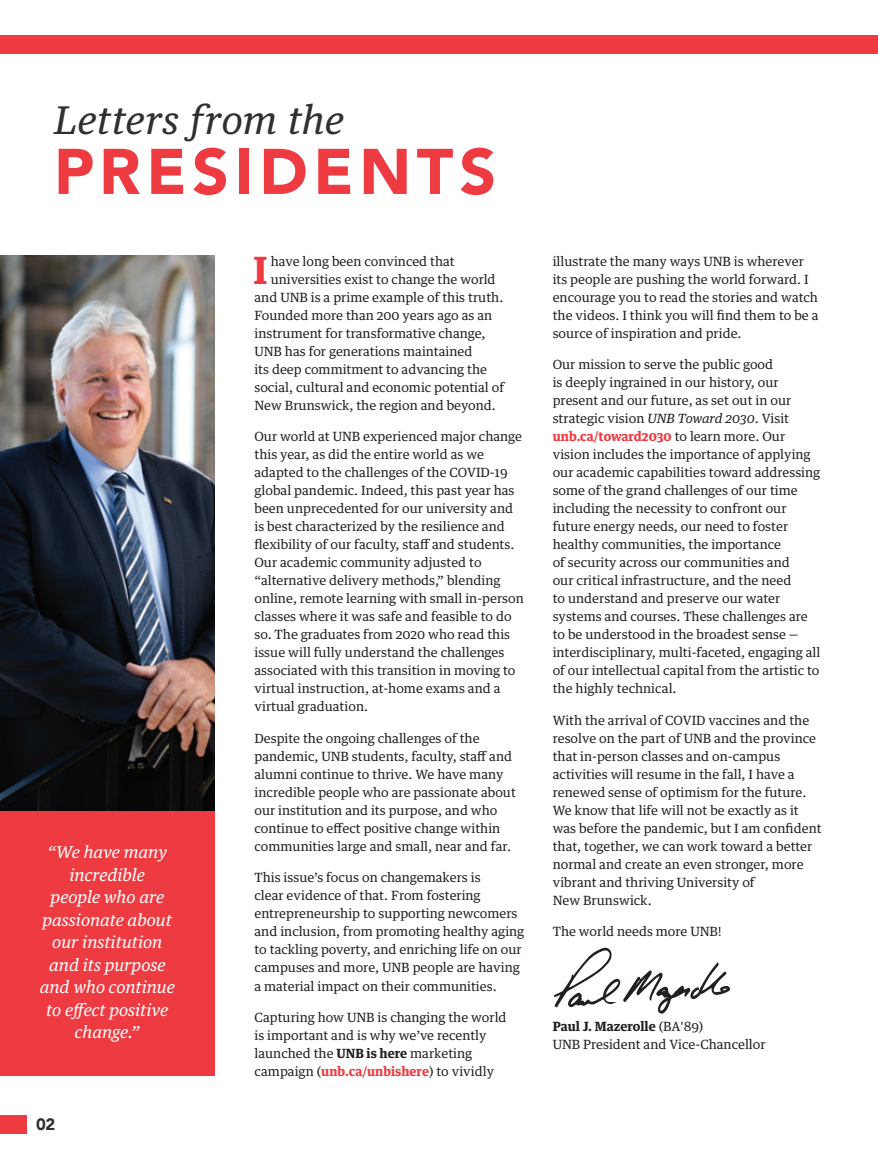
<style>
.page{position:relative;width:878px;height:1161px;background:#fff}
.page>*{position:absolute;margin:0;border:0;box-sizing:border-box;transform-origin:0 0}
.Content_Text{font:900 63.75px "Avenir";letter-spacing:.09em;color:#ee3a41}
.Content_Text-2{font:italic 38.25px "Guardian Text Egyp";letter-spacing:.015em;color:#2f3030}
.Content_Text-3{font:700 37.65px "Guardian Text Egyp";color:#ee3a41}
.Block_Quote{font:italic 16.5px/22.5px "Guardian Text Egyp";color:#fff;text-align:center}
.t1{font:900 16.5px "Avenir";color:#2f3030}
.Content_Text-4{font:12.75px/18px "Guardian Text Egyp";color:#231f20}
.s1{font-weight:700}
.s2{font-weight:700;color:#ee3a41}
.s3{font-style:italic}
</style>
<div class="page">
<svg style="left:553px;top:947px;width:177px;height:67px"></svg>
<div style="left:0;top:256px;width:214px;height:819px;background:#ee3a41"></div>
<img style="left:0;top:256px;width:214px;height:555px">
<div style="left:0;top:1115px;width:27px;height:19px;background:#ee3a41"></div>
<div style="left:0;top:35px;width:878px;height:19px;background:#ee3a41"></div>
<p class="Content_Text-2" style="left:54px;top:88px;width:291px">Letters from the</p>
<p class="Content_Text" style="left:54px;top:117px;width:443px">PRESIDENTS</p>
<p class="Block_Quote" style="left:40px;top:839px;width:136px">“We have many incredible<br>people who are passionate about our institution and its purpose and who continue to effect positive change.”</p>
<p class="t1" style="left:36px;top:1111px;width:21px">02</p>
<p class="Content_Text-3" style="left:254px;top:239px;width:16px">I</p>
<p class="Content_Text-4" style="left:271px;top:251px;width:185px">have long been convinced that</p>
<p class="Content_Text-4" style="left:271px;top:269px;width:226px">universities exist to change the world</p>
<p class="Content_Text-4" style="left:254px;top:287px;width:250px">and UNB is a prime example of this truth.</p>
<p class="Content_Text-4" style="left:254px;top:305px;width:239px">Founded more than 200 years ago as an</p>
<p class="Content_Text-4" style="left:254px;top:323px;width:233px">instrument for transformative change,</p>
<p class="Content_Text-4" style="left:254px;top:341px;width:219px">UNB has for generations maintained</p>
<p class="Content_Text-4" style="left:254px;top:359px;width:234px">its deep commitment to advancing the</p>
<p class="Content_Text-4" style="left:254px;top:377px;width:251px">social, cultural and economic potential of</p>
<p class="Content_Text-4" style="left:254px;top:395px;width:243px">New Brunswick, the region and beyond.</p>
<p class="Content_Text-4" style="left:254px;top:427px;width:271px">Our world at UNB experienced major change this year, as did the entire world as we adapted to the challenges of the COVID-19 global pandemic. Indeed, this past year has been unprecedented for our university and is best characterized by the resilience and flexibility of our faculty, staff and students.<br>Our academic community adjusted to “alternative delivery methods,” blending online, remote learning with small in-person classes where it was safe and feasible to do so. The graduates from 2020 who read this issue will fully understand the challenges associated with this transition in moving to virtual instruction, at-home exams and a virtual graduation.</p>
<p class="Content_Text-4" style="left:254px;top:728px;width:263px">Despite the ongoing challenges of the pandemic, UNB students, faculty, staff and alumni continue to thrive. We have many incredible people who are passionate about our institution and its purpose, and who continue to effect positive change within communities large and small, near and far.</p>
<p class="Content_Text-4" style="left:254px;top:868px;width:271px">This issue’s focus on changemakers is<br>clear evidence of that. From fostering entrepreneurship to supporting newcomers and inclusion, from promoting healthy aging to tackling poverty, and enriching life on our campuses and more, UNB people are having a material impact on their communities.</p>
<p class="Content_Text-4" style="left:254px;top:1007px;width:253px">Capturing how UNB is changing the world is important and is why we’ve recently launched the <span class="s1">UNB is here</span> marketing campaign (<span class="s2">unb.ca/unbishere</span>) to vividly</p>
<p class="Content_Text-4" style="left:552px;top:251px;width:267px">illustrate the many ways UNB is wherever its people are pushing the world forward. I encourage you to read the stories and watch the videos. I think you will find them to be a source of inspiration and pride.</p>
<p class="Content_Text-4" style="left:552px;top:355px;width:269px">Our mission to serve the public good<br>is deeply ingrained in our history, our present and our future, as set out in our strategic vision <span class="s3">UNB Toward 2030</span>. Visit <span class="s2">unb.ca/toward2030</span> to learn more. Our vision includes the importance of applying our academic capabilities toward addressing some of the grand challenges of our time including the necessity to confront our future energy needs, our need to foster healthy communities, the importance<br>of security across our communities and<br>our critical infrastructure, and the need<br>to understand and preserve our water systems and courses. These challenges are to be understood in the broadest sense — interdisciplinary, multi-faceted, engaging all of our intellectual capital from the artistic to the highly technical.</p>
<p class="Content_Text-4" style="left:552px;top:710px;width:270px">With the arrival of COVID vaccines and the resolve on the part of UNB and the province that in-person classes and on-campus activities will resume in the fall, I have a renewed sense of optimism for the future.<br>We know that life will not be exactly as it was before the pandemic, but I am confident that, together, we can work toward a better normal and create an even stronger, more vibrant and thriving University of<br>New Brunswick.</p>
<p class="Content_Text-4" style="left:552px;top:922px;width:170px">The world needs more UNB!</p>
<p class="Content_Text-4" style="left:552px;top:1016px;width:214px"><span class="s1">Paul J. Mazerolle</span> (BA'89)<br>UNB President and Vice-Chancellor</p>
</div>
